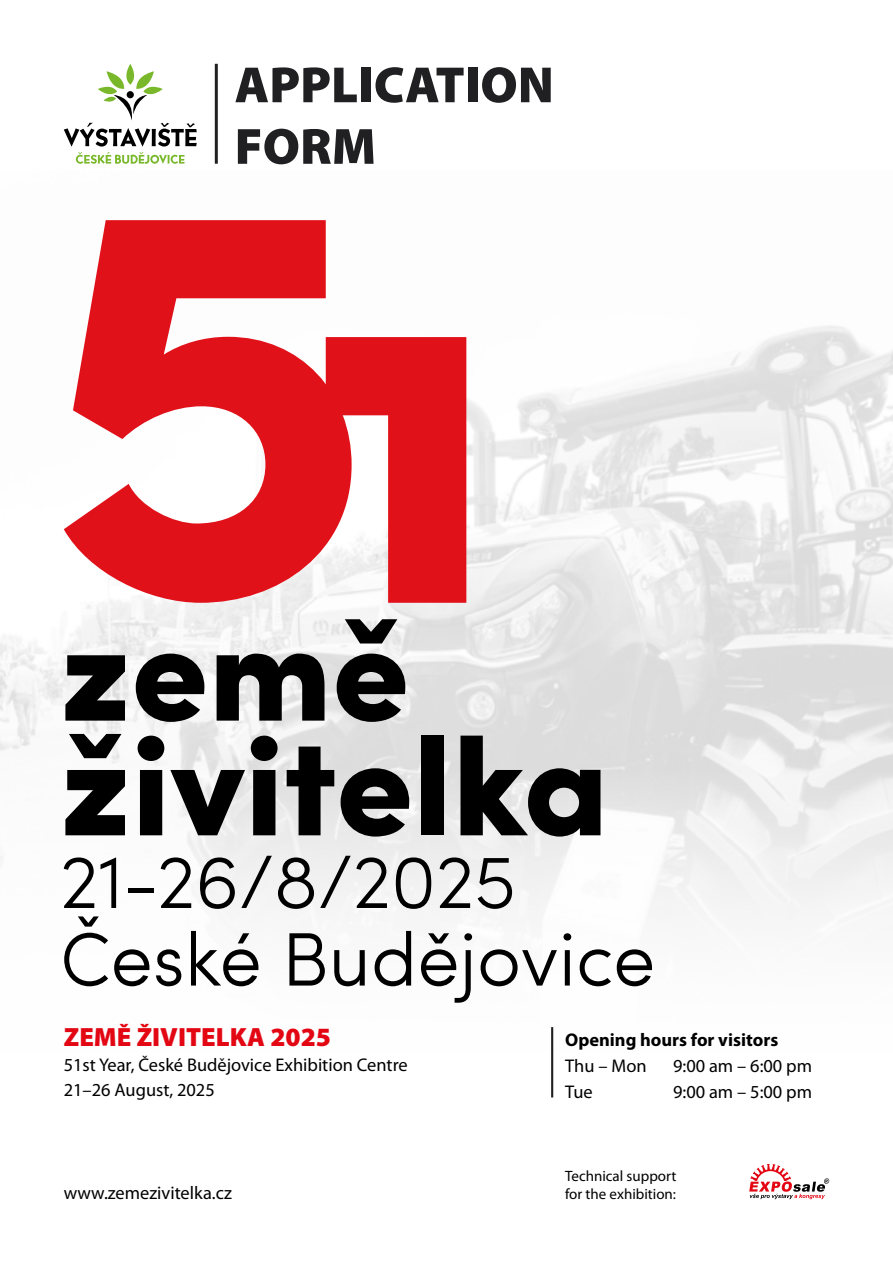
<style>
.page{position:relative;width:893px;height:1263px;background:#fff}
.page>*{position:absolute;margin:0;border:0;box-sizing:border-box;transform-origin:0 0}
.t1{font:900 51.3px/61.5px "Myriad Pro";color:#202022}
.t2{font:900 26.4px "Myriad Pro";color:#e30613}
.t3{font:18.3px/24.9px "Myriad Pro";color:#000}
.t4{font:700 18.3px "Myriad Pro";color:#000}
.t5{font:15px/18px "Myriad Pro";color:#000}
</style>
<div class="page">
<img style="left:0;top:326px;width:893px;height:755px">
<svg style="left:64px;top:64px;width:133px;height:100px"></svg>
<hr style="left:215px;top:64px;width:3px;height:100px;background:#202022">
<svg style="left:749px;top:1164px;width:80px;height:35px"></svg>
<hr style="left:551px;top:1027px;width:2px;height:70px;background:#202022">
<svg style="left:64px;top:220px;width:288px;height:383px;fill:#e1111a"></svg>
<svg style="left:326px;top:337px;width:140px;height:266px"></svg>
<svg style="left:65px;top:655px;width:60px;height:66px;background:#363636"></svg>
<svg style="left:136px;top:654px;width:68px;height:68px"></svg>
<svg style="left:217px;top:654px;width:107px;height:67px;background:#464646"></svg>
<svg style="left:337px;top:619px;width:68px;height:103px"></svg>
<svg style="left:65px;top:734px;width:60px;height:101px"></svg>
<svg style="left:138px;top:736px;width:26px;height:99px"></svg>
<svg style="left:170px;top:770px;width:75px;height:65px"></svg>
<svg style="left:251px;top:736px;width:27px;height:99px;background:#3b3b3b"></svg>
<svg style="left:287px;top:746px;width:47px;height:89px;background:#646464"></svg>
<svg style="left:341px;top:768px;width:68px;height:68px;background:#484848"></svg>
<div style="left:421px;top:736px;width:23px;height:99px;background:#000"></div>
<svg style="left:64px;top:916px;width:44px;height:70px"></svg>
<svg style="left:114px;top:949px;width:35px;height:37px"></svg>
<svg style="left:156px;top:949px;width:25px;height:37px"></svg>
<svg style="left:191px;top:931px;width:67px;height:55px"></svg>
<svg style="left:289px;top:933px;width:36px;height:52px"></svg>
<svg style="left:334px;top:950px;width:31px;height:36px"></svg>
<svg style="left:375px;top:931px;width:36px;height:55px"></svg>
<svg style="left:421px;top:933px;width:51px;height:70px"></svg>
<svg style="left:481px;top:949px;width:76px;height:37px"></svg>
<svg style="left:563px;top:933px;width:8px;height:52px"></svg>
<svg style="left:580px;top:949px;width:31px;height:37px"></svg>
<svg style="left:617px;top:949px;width:35px;height:37px"></svg>
<svg style="left:460px;top:736px;width:140px;height:100px;background:#696969"></svg>
<svg style="left:64px;top:857px;width:30px;height:51px"></svg>
<svg style="left:101px;top:857px;width:15px;height:51px"></svg>
<div style="left:129px;top:888px;width:25px;height:5px;background:#000"></div>
<svg style="left:161px;top:857px;width:30px;height:51px"></svg>
<svg style="left:200px;top:857px;width:35px;height:52px"></svg>
<svg style="left:241px;top:856px;width:31px;height:52px"></svg>
<svg style="left:278px;top:857px;width:36px;height:52px"></svg>
<svg style="left:320px;top:856px;width:67px;height:52px"></svg>
<svg style="left:396px;top:857px;width:35px;height:52px"></svg>
<svg style="left:440px;top:857px;width:30px;height:51px"></svg>
<svg style="left:478px;top:858px;width:34px;height:51px"></svg>
<h1 class="t1" style="left:235px;top:55px;width:321px">APPLICATION<br>FORM</h1>
<h2 class="t2" style="left:64px;top:1022px;width:269px">ZEMĚ ŽIVITELKA 2025</h2>
<p class="t3" style="left:64px;top:1052px;width:345px">51st Year, České Budějovice Exhibition Centre<br>21–26 August, 2025</p>
<p class="t3" style="left:64px;top:1180px;width:170px">www.zemezivitelka.cz</p>
<p class="t4" style="left:565px;top:1028px;width:215px">Opening hours for visitors</p>
<p class="t3" style="left:565px;top:1053px;width:83px">Thu – Mon</p>
<p class="t3" style="left:673px;top:1053px;width:140px">9:00 am – 6:00 pm</p>
<p class="t3" style="left:565px;top:1078px;width:29px">Tue</p>
<p class="t3" style="left:673px;top:1078px;width:140px">9:00 am – 5:00 pm</p>
<p class="t5" style="left:565px;top:1167px;width:113px">Technical support for the exhibition:</p>
</div>
